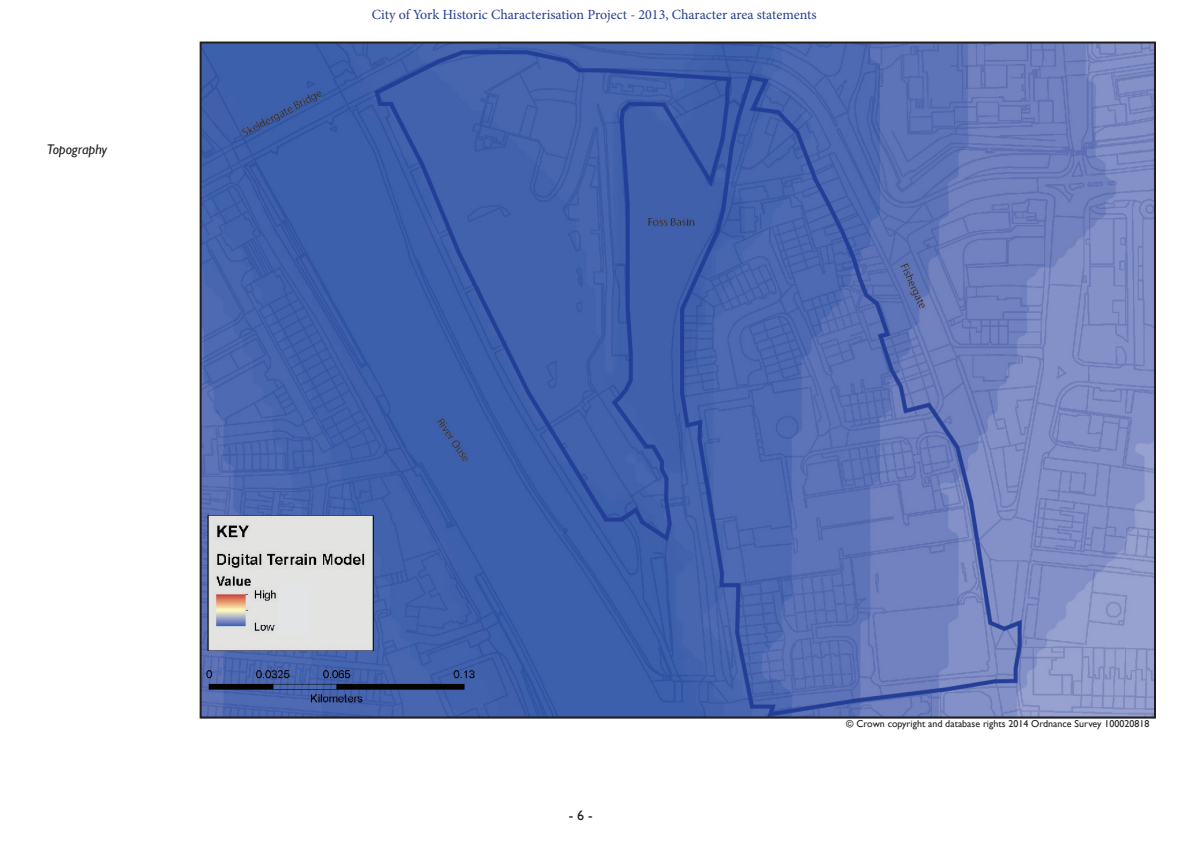
<style>
.page{position:relative;width:1191px;height:842px;background:#fff}
.page>*{position:absolute;margin:0;border:0;box-sizing:border-box;transform-origin:0 0}
.t1{font:14px "Minion Pro";color:#253f8e}
.captions{font:italic 14px "Gill Sans";color:#231f20}
.t2{font:14px "Gill Sans";color:#231f20}
.Crown_copyright{font:10px "Gill Sans";color:#231f20}
</style>
<div class="page">
<img style="left:203px;top:45px;width:950px;height:671px">
<p class="captions" style="left:47px;top:141px;width:62px">Topography</p>
<p class="t1" style="left:372px;top:5px;width:446px">City of York Historic Characterisation Project - 2013, Character area statements</p>
<p class="t2" style="left:569px;top:807px;width:25px">- 6 -</p>
<p class="Crown_copyright" style="left:846px;top:718px;width:304px">© Crown copyright and database rights 2014 Ordnance Survey 100020818</p>
</div>
